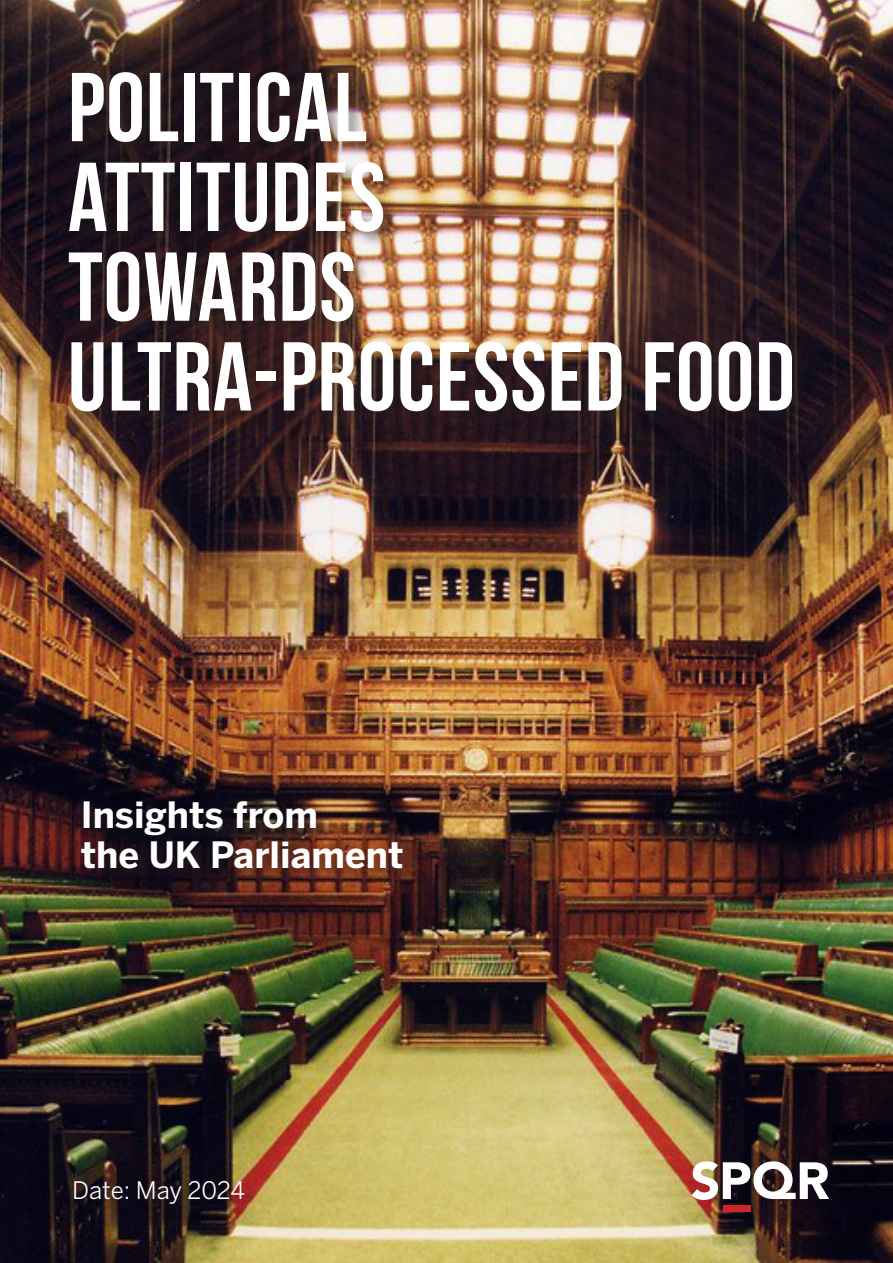
<style>
.page{position:relative;width:893px;height:1263px;background:#fff}
.page>*{position:absolute;margin:0;border:0;box-sizing:border-box;transform-origin:0 0}
.STANDFIRST{font:700 97.5px/89.7px "Bebas Neue";letter-spacing:.01em;color:#fff}
.t1{font:700 36px/40px "Benton Sans";color:#fff}
.t2{font:24px "Benton Sans";letter-spacing:-.01em;color:#fff}
</style>
<div class="page">
<img style="left:0;top:0;width:893px;height:1263px">
<div style="left:68px;top:72px;width:742px;height:357px;background:#231f20;opacity:.4"></div>
<div style="left:81px;top:801px;width:339px;height:85px;background:#231f20;opacity:.4"></div>
<div style="left:74px;top:1180px;width:187px;height:40px;background:#231f20;opacity:.35"></div>
<div style="left:723px;top:1205px;width:27px;height:6px;background:#cf2429"></div>
<img style="left:691px;top:1161px;width:138px;height:39px">
<p class="STANDFIRST" style="left:68px;top:61px;width:728px">POLITICAL<br>ATTITUDES<br>TOWARDS<br>ULTRA-PROCESSED FOOD</p>
<p class="t1" style="left:81px;top:794px;width:324px">Insights from<br>the UK Parliament</p>
<p class="t2" style="left:72px;top:1176px;width:174px">Date: May 2024</p>
</div>
